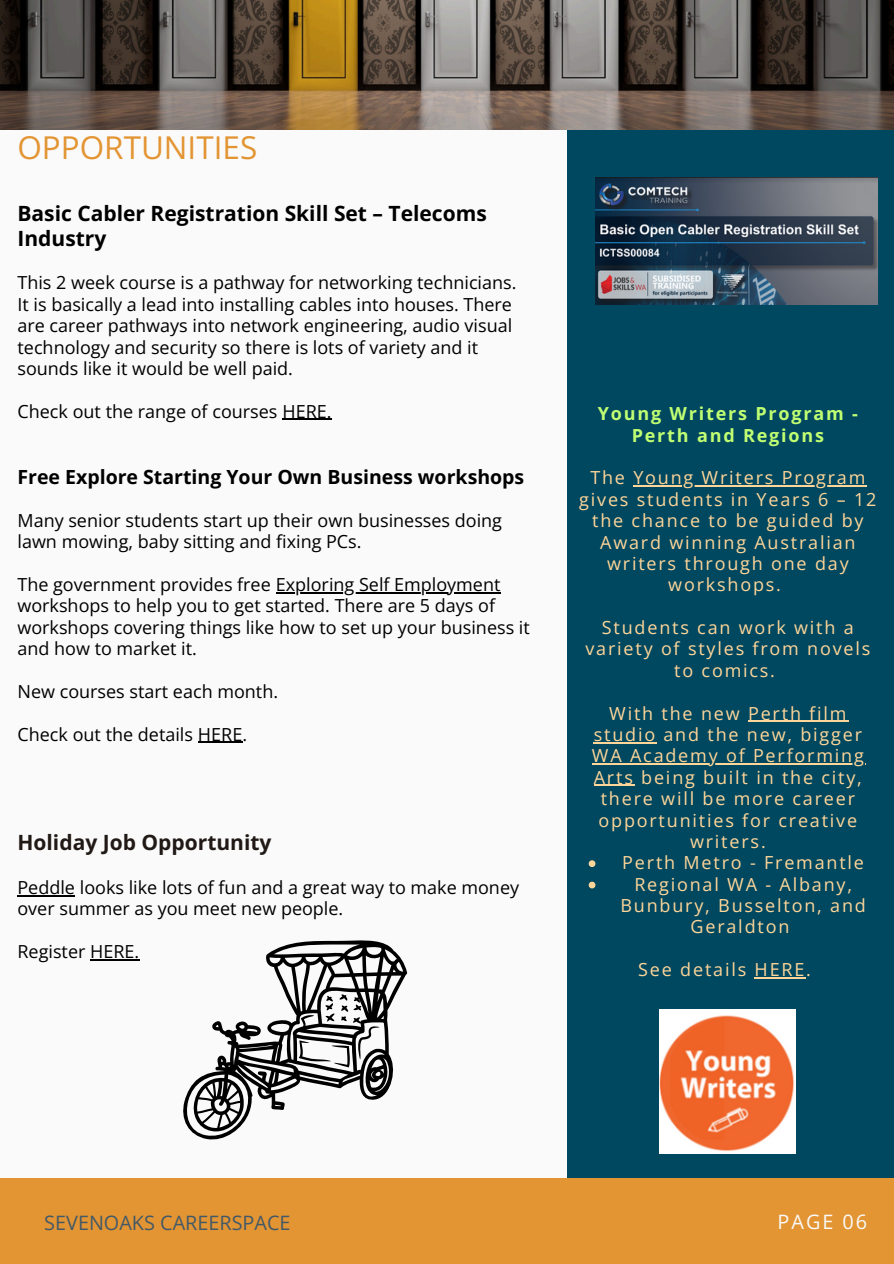
<style>
.page{position:relative;width:894px;height:1264px;background:#fff}
.page>*{position:absolute;margin:0;border:0;box-sizing:border-box;transform-origin:0 0}
.t1{font:31.5px "Open Sans";color:#e39533}
.t2{font:700 21px/24.8px "Open Sans";color:#000}
.t3{font:700 21px "Open Sans";color:#201915}
.t4{font:19.8px "Open Sans";color:#435967}
.t5{font:19.8px "Open Sans";letter-spacing:.1em;color:#fafafa}
.t6{font:700 19.5px "Open Sans";color:#000}
.t7{font:18px/21.3px "Open Sans";color:#000}
.t8{font:18px/21.3px "Open Sans";letter-spacing:.1em;color:#ffd699;text-align:center}
.t9{font:700 18px/21.3px "Open Sans";letter-spacing:.1em;color:#c1ff72;text-align:center}
</style>
<div class="page">
<div style="left:0;top:0;width:893px;height:1263px;background:#fafafa"></div>
<div style="left:566px;top:119px;width:327px;height:1066px;background:#004860"></div>
<div style="left:0;top:1177px;width:893px;height:86px;background:#e39533"></div>
<img style="left:0;top:0;width:893px;height:129px">
<img style="left:595px;top:178px;width:282px;height:127px">
<img style="left:659px;top:1009px;width:136px;height:144px">
<svg style="left:183px;top:940px;width:224px;height:200px"></svg>
<svg style="left:299px;top:994px;width:80px;height:73px"></svg>
<hr style="left:282px;top:419px;width:49px;height:1px;background:#000">
<hr style="left:276px;top:592px;width:224px;height:1px;background:#000">
<hr style="left:198px;top:742px;width:44px;height:1px;background:#000">
<hr style="left:17px;top:895px;width:58px;height:1px;background:#000">
<hr style="left:90px;top:959px;width:49px;height:1px;background:#000">
<hr style="left:633px;top:485px;width:234px;height:1px;background:#ffd699">
<hr style="left:747px;top:720px;width:101px;height:2px;background:#ffd699">
<hr style="left:593px;top:742px;width:63px;height:1px;background:#ffd699">
<hr style="left:591px;top:763px;width:274px;height:1px;background:#ffd699">
<hr style="left:593px;top:785px;width:41px;height:1px;background:#ffd699">
<svg style="left:588px;top:860px;width:7px;height:7px"></svg>
<svg style="left:588px;top:881px;width:7px;height:7px"></svg>
<hr style="left:754px;top:977px;width:52px;height:1px;background:#ffd699">
<p class="t1" style="left:17px;top:125px;width:241px">OPPORTUNITIES</p>
<p class="t2" style="left:17px;top:200px;width:470px">Basic Cabler Registration Skill Set – Telecoms<br>Industry</p>
<p class="t7" style="left:17px;top:272px;width:500px">This 2 week course is a pathway for networking technicians.<br>It is basically a lead into installing cables into houses. There are career pathways into network engineering, audio visual technology and security so there is lots of variety and it sounds like it would be well paid.</p>
<p class="t7" style="left:17px;top:400px;width:315px">Check out the range of courses HERE.</p>
<p class="t6" style="left:17px;top:463px;width:508px">Free Explore Starting Your Own Business workshops</p>
<h1 class="t7" style="left:17px;top:509px;width:486px">Many senior students start up their own businesses doing lawn mowing, baby sitting and fixing PCs.</h1>
<h3 class="t7" style="left:17px;top:573px;width:484px">The government provides free Exploring Self Employment</h3>
<p class="t7" style="left:17px;top:595px;width:513px">workshops to help you to get started. There are 5 days of workshops covering things like how to set up your business it and how to market it.</p>
<p class="t7" style="left:17px;top:680px;width:262px">New courses start each month.</p>
<p class="t7" style="left:17px;top:723px;width:231px">Check out the details HERE.</p>
<h3 class="t3" style="left:17px;top:827px;width:255px">Holiday Job Opportunity</h3>
<p class="t7" style="left:17px;top:876px;width:503px">Peddle looks like lots of fun and a great way to make money over summer as you meet new people.</p>
<p class="t7" style="left:17px;top:940px;width:123px">Register HERE.</p>
<p class="t9" style="left:597px;top:402px;width:261px">Young Writers Program -<br>Perth and Regions</p>
<p class="t8" style="left:590px;top:466px;width:36px">The</p>
<h3 class="t8" style="left:633px;top:466px;width:233px">Young Writers Program</h3>
<h3 class="t8" style="left:579px;top:488px;width:298px">gives students in Years 6 – 12</h3>
<h3 class="t8" style="left:592px;top:509px;width:273px">the chance to be guided by</h3>
<h3 class="t8" style="left:600px;top:531px;width:257px">Award winning Australian</h3>
<h3 class="t8" style="left:607px;top:552px;width:243px">writers through one day</h3>
<h3 class="t8" style="left:668px;top:573px;width:114px">workshops.</h3>
<h3 class="t8" style="left:601px;top:616px;width:253px">Students can work with a</h3>
<p class="t8" style="left:585px;top:637px;width:286px">variety of styles from novels to comics.</p>
<p class="t8" style="left:609px;top:702px;width:132px">With the new</p>
<p class="t8" style="left:593px;top:702px;width:270px;text-align:left;text-indent:154px">Perth film studio and the new, bigger</p>
<p class="t8" style="left:591px;top:744px;width:273px">WA Academy of Performing</p>
<p class="t8" style="left:593px;top:766px;width:269px">Arts being built in the city,</p>
<p class="t8" style="left:600px;top:787px;width:256px">there will be more career</p>
<p class="t8" style="left:598px;top:808px;width:260px">opportunities for creative</p>
<p class="t8" style="left:689px;top:830px;width:77px">writers.</p>
<p class="t8" style="left:622px;top:851px;width:243px">Perth Metro - Fremantle</p>
<p class="t8" style="left:634px;top:873px;width:219px">Regional WA - Albany,</p>
<p class="t8" style="left:620px;top:894px;width:247px">Bunbury, Busselton, and</p>
<p class="t8" style="left:690px;top:915px;width:100px">Geraldton</p>
<h2 class="t8" style="left:638px;top:958px;width:174px">See details HERE.</h2>
<p class="t4" style="left:44px;top:1208px;width:248px">SEVENOAKS CAREERSPACE</p>
<p class="t5" style="left:777px;top:1207px;width:91px">PAGE 06</p>
</div>
